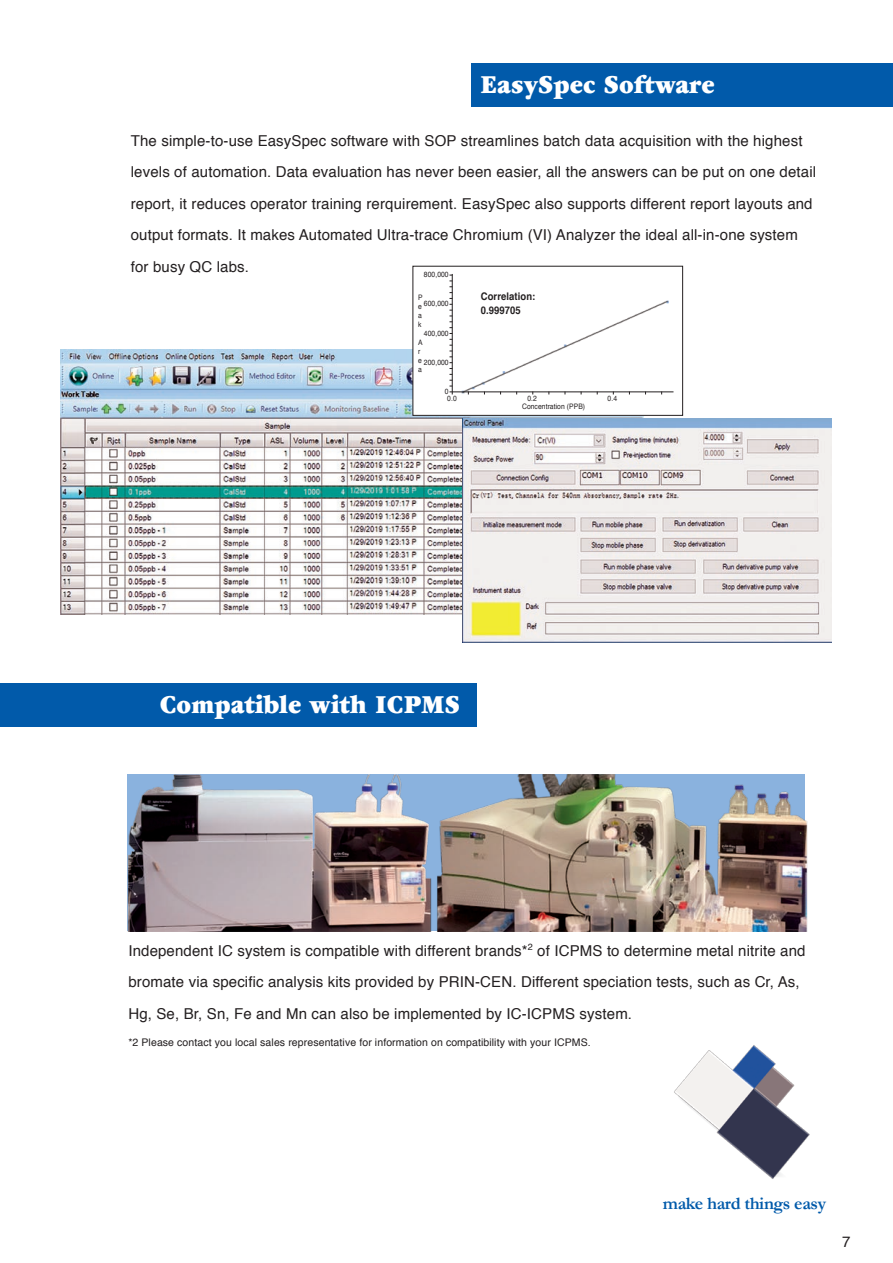
<style>
.page{position:relative;width:893px;height:1263px;background:#fff}
.page>*{position:absolute;margin:0;border:0;box-sizing:border-box;transform-origin:0 0}
.t1{font:900 27px "Garamond";letter-spacing:.01em;color:#fff;scale:.9 1}
.t2{font:700 18px "Garamond";letter-spacing:-.02em;color:#015aaa}
.t3{font:15px/31.5px "Helvetica";letter-spacing:.01em;color:#231f20}
.t4{font:10.5px "Helvetica";letter-spacing:.01em;color:#231f20}
.t5{font:700 10.5px/13.5px "Helvetica";letter-spacing:.01em;color:#231f20;scale:.9 1}
.t6{font:7.5px/9px "Helvetica";letter-spacing:.01em;color:#231f20;scale:.9 1}
</style>
<div class="page">
<img style="left:61px;top:350px;width:583px;height:265px">
<img style="left:674px;top:1045px;width:136px;height:134px">
<div style="left:471px;top:63px;width:422px;height:44px;background:#015aaa"></div>
<div style="left:0;top:683px;width:477px;height:44px;background:#015aaa"></div>
<img style="left:462px;top:418px;width:370px;height:224px">
<div style="left:413px;top:266px;width:270px;height:149px;background:#fff"></div>
<div style="left:412px;top:266px;width:271px;height:150px;border:1px solid #231f20"></div>
<img style="left:452px;top:300px;width:222px;height:95px">
<hr style="left:449px;top:392px;width:224px;height:1px;background:#231f20">
<hr style="left:452px;top:274px;width:1px;height:120px;background:#231f20">
<svg style="left:449px;top:275px;width:3px;height:112px"></svg>
<img style="left:127px;top:774px;width:681px;height:157px">
<h1 class="t1" style="left:480px;top:70px;width:262px">EasySpec Software</h1>
<p class="t3" style="left:131px;top:125px;width:687px">The simple-to-use EasySpec software with SOP streamlines batch data acquisition with the highest levels of automation. Data evaluation has never been easier, all the answers can be put on one detail report, it reduces operator training rerquirement. EasySpec also supports different report layouts and output formats. It makes Automated Ultra-trace Chromium (VI) Analyzer the ideal all-in-one system for busy QC labs.</p>
<p class="t6" style="left:424px;top:270px;width:29px">800,000</p>
<p class="t6" style="left:424px;top:299px;width:29px">600,000</p>
<p class="t6" style="left:424px;top:329px;width:29px">400,000</p>
<p class="t6" style="left:424px;top:358px;width:29px">200,000</p>
<p class="t6" style="left:445px;top:387px;width:6px">0</p>
<p class="t5" style="left:481px;top:290px;width:62px">Correlation:<br>0.999705</p>
<p class="t6" style="left:418px;top:293px;width:7px;text-align:justify">P e a k</p>
<p class="t6" style="left:418px;top:338px;width:7px">A r e a</p>
<p class="t6" style="left:447px;top:394px;width:12px">0.0</p>
<p class="t6" style="left:522px;top:394px;width:72px;line-height:8.4px;text-indent:5px">0.2<br>Concentration (PPB)</p>
<p class="t6" style="left:608px;top:394px;width:12px">0.4</p>
<h1 class="t1" style="left:160px;top:690px;width:335px">Compatible with ICPMS</h1>
<p class="t3" style="left:128px;top:935px;width:679px">Independent IC system is compatible with different brands*<sup>2</sup> of ICPMS to determine metal nitrite and bromate via specific analysis kits provided by PRIN-CEN. Different speciation tests, such as Cr, As,<br>Hg, Se, Br, Sn, Fe and Mn can also be implemented by IC-ICPMS system.</p>
<p class="t4" style="left:128px;top:1034px;width:464px">*2 Please contact you local sales representative for information on compatibility with your ICPMS.</p>
<p class="t2" style="left:663px;top:1192px;width:165px">make hard things easy</p>
<p class="t3" style="left:842px;top:1226px;width:10px">7</p>
</div>
